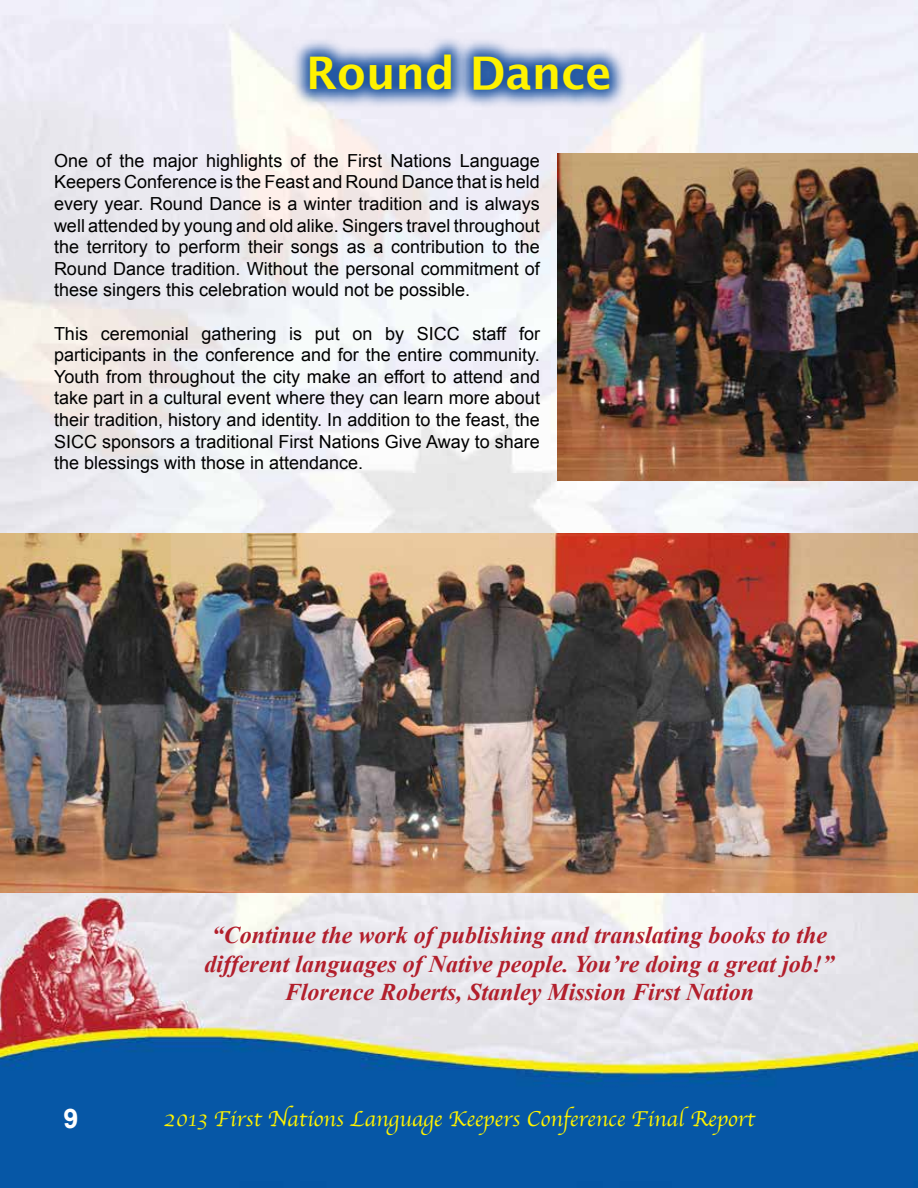
<style>
.page{position:relative;width:918px;height:1188px;background:#fff}
.page>*{position:absolute;margin:0;border:0;box-sizing:border-box;transform-origin:0 0}
.t1{font:700 45px "Lucida Grande";color:#fff200}
.t2{font:700 27px "Arial";color:#fff}
.t3{font:italic 700 24px/28.8px "Times New Roman";color:#b21f2c;text-align:center}
.t4{font:22.5px "Apple Chancery";color:#fff200}
.t5{font:18px/21.6px "Arial";color:#000;text-align:justify}
</style>
<div class="page">
<img style="left:0;top:0;width:918px;height:1188px">
<svg style="left:291px;top:36px;width:337px;height:73px;background:#8aa3cd"></svg>
<img style="left:557px;top:154px;width:361px;height:327px">
<img style="left:0;top:534px;width:918px;height:359px">
<h1 class="t1" style="left:306px;top:37px;width:307px">Round Dance</h1>
<p class="t5" style="left:54px;top:150px;width:487px">One of the major highlights of the First Nations Language Keepers Conference is the Feast and Round Dance that is held every year. Round Dance is a winter tradition and is always well attended by young and old alike. Singers travel throughout the territory to perform their songs as a contribution to the Round Dance tradition. Without the personal commitment of these singers this celebration would not be possible.</p>
<p class="t5" style="left:54px;top:323px;width:488px">This ceremonial gathering is put on by SICC staff for participants in the conference and for the entire community.<br>Youth from throughout the city make an effort to attend and take part in a cultural event where they can learn more about their tradition, history and identity. In addition to the feast, the SICC sponsors a traditional First Nations Give Away to share the blessings with those in attendance.</p>
<h3 class="t3" style="left:205px;top:920px;width:631px">“Continue the work of publishing and translating books to the different languages of Native people. You’re doing a great job!”<br>Florence Roberts, Stanley Mission First Nation</h3>
<h2 class="t2" style="left:64px;top:1101px;width:17px">9</h2>
<p class="t4" style="left:163px;top:1101px;width:593px">2013 First Nations Language Keepers Conference Final Report</p>
</div>
